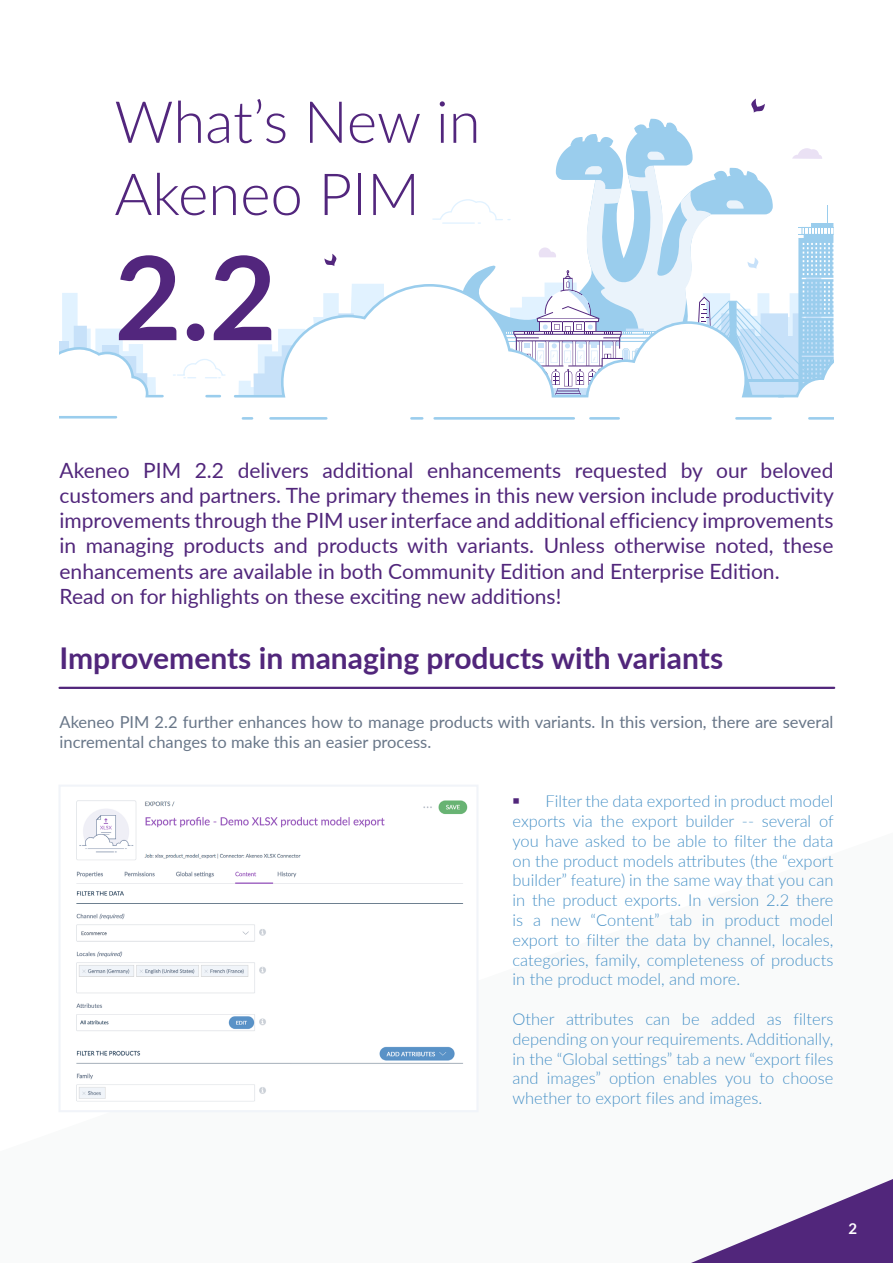
<style>
.page{position:relative;width:893px;height:1263px;background:#fff}
.page>*{position:absolute;margin:0;border:0;box-sizing:border-box;transform-origin:0 0}
.t1{font:700 116.1px "Lato";color:#52267d}
.t2{font:300 58.05px/72.2px "Lato";color:#52267d}
.t3{font:700 30px "Lato";color:#51267b}
.t4{font:21px/25.2px "Lato";color:#51267b}
.t5{font:300 16.5px/19.8px "Lato";color:#4992c7;text-align:justify}
.t6{font:16.5px/19.8px "Lato";color:#687688}
.t7{font:700 15px "Lato";color:#fff}
.s1{font-weight:700;font-size:18px;color:#51267b}
</style>
<div class="page">
<svg style="left:691px;top:1179px;width:202px;height:84px"></svg>
<svg style="left:173px;top:359px;width:52px;height:19px"></svg>
<svg style="left:556px;top:119px;width:137px;height:47px;fill:#9acded"></svg>
<svg style="left:647px;top:152px;width:17px;height:8px"></svg>
<svg style="left:751px;top:99px;width:14px;height:14px"></svg>
<hr style="left:271px;top:417px;width:55px;height:3px;background:#9acded">
<svg style="left:207px;top:395px;width:13px;height:2px"></svg>
<hr style="left:435px;top:417px;width:139px;height:3px;background:#9acded">
<hr style="left:590px;top:417px;width:29px;height:3px;background:#9acded">
<svg style="left:411px;top:417px;width:11px;height:3px"></svg>
<svg style="left:243px;top:417px;width:9px;height:3px"></svg>
<hr style="left:736px;top:417px;width:35px;height:3px;background:#9acded">
<hr style="left:809px;top:417px;width:24px;height:3px;background:#9acded">
<svg style="left:239px;top:166px;width:595px;height:232px"></svg>
<svg style="left:792px;top:148px;width:30px;height:11px"></svg>
<hr style="left:60px;top:416px;width:56px;height:2px;background:#9acded">
<svg style="left:60px;top:293px;width:104px;height:105px"></svg>
<hr style="left:60px;top:687px;width:774px;height:2px;background:#51267b">
<img style="left:76px;top:800px;width:392px;height:302px">
<div style="left:58px;top:785px;width:420px;height:327px;border:2px solid #f1f4f9"></div>
<h2 class="t2" style="left:114px;top:84px;width:368px">What’s New in<br>Akeneo PIM</h2>
<h1 class="t1" style="left:114px;top:212px;width:164px">2.2</h1>
<p class="t4" style="left:60px;top:457px;width:776px">Akeneo PIM 2.2 delivers additional enhancements requested by our beloved customers and partners. The primary themes in this new version include productivity improvements through the PIM user interface and additional efficiency improvements in managing products and products with variants. Unless otherwise noted, these enhancements are available in both Community Edition and Enterprise Edition.<br>Read on for highlights on these exciting new additions!</p>
<h3 class="t3" style="left:60px;top:636px;width:665px">Improvements in managing products with variants</h3>
<p class="t6" style="left:60px;top:711px;width:775px">Akeneo PIM 2.2 further enhances how to manage products with variants. In this version, there are several incremental changes to make this an easier process.</p>
<p class="t5" style="left:512px;top:791px;width:323px"><span class="s1">▪</span> Filter the data exported in product model exports via the export builder -- several of you have asked to be able to filter the data on the product models attributes (the “export builder” feature) in the same way that you can in the product exports. In version 2.2 there is a new “Content” tab in product model export to filter the data by channel, locales, categories, family, completeness of products in the product model, and more.</p>
<p class="t5" style="left:512px;top:1008px;width:322px">Other attributes can be added as filters depending on your requirements. Additionally, in the “Global settings” tab a new “export files and images” option enables you to choose whether to export files and images.</p>
<p class="t7" style="left:848px;top:1217px;width:10px">2</p>
</div>
